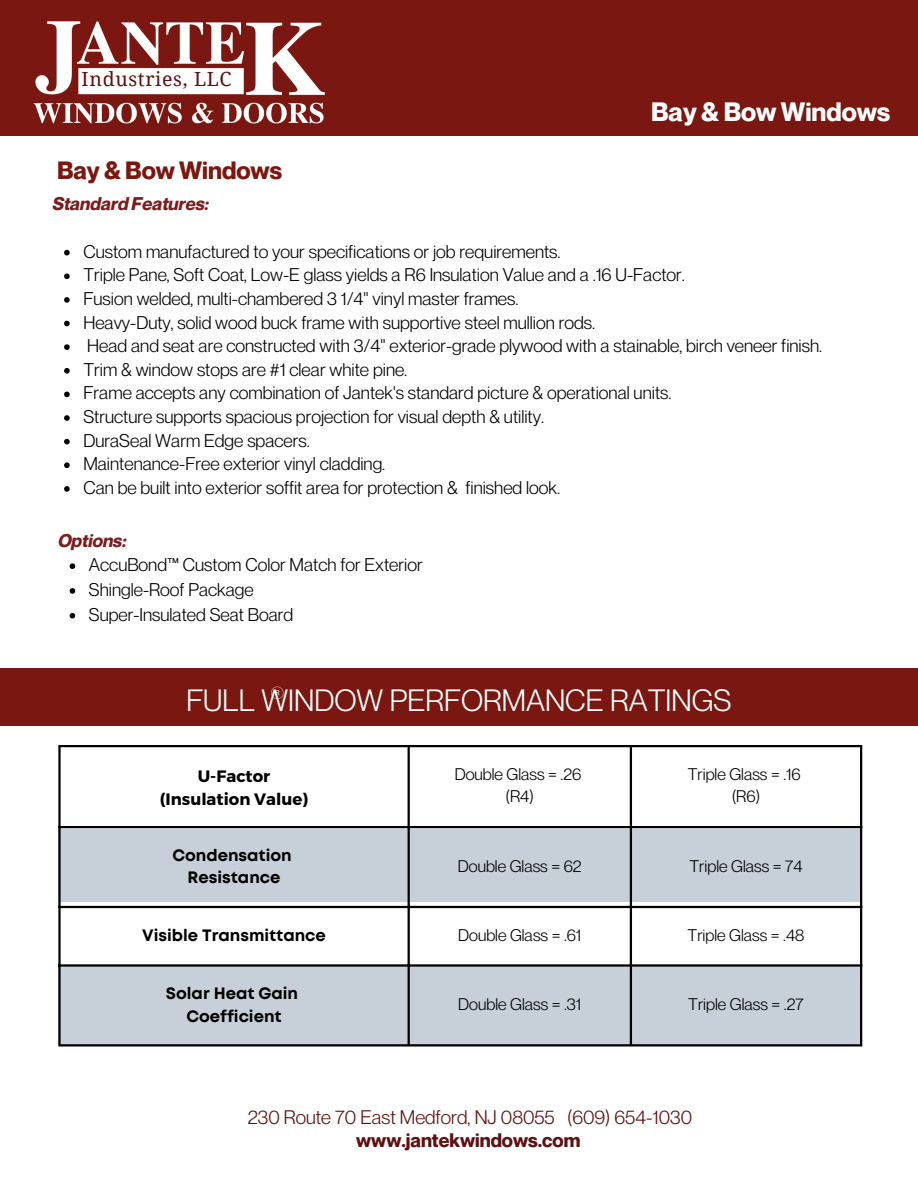
<style>
.page{position:relative;width:918px;height:1188px;background:#fff}
.page>*{position:absolute;margin:0;border:0;box-sizing:border-box;transform-origin:0 0}
.t1{font:30.15px "Neue Montreal";color:#fff}
.t2{font:700 25.95px "Neue Montreal";color:#fff}
.t3{font:700 24.45px "Neue Montreal";color:#7a1710}
.t4{font:19.5px "Droid Serif";letter-spacing:.035em;color:#601010}
.t5{font:19.2px "Neue Montreal";color:#601010}
.t6{font:700 19.2px "Neue Montreal";color:#601010}
.t7{font:18px "Neue Montreal";color:#000}
.t8{font:italic 700 18px "Neue Montreal";color:#7b1d1d}
.t9{font:16.5px "Neue Montreal";color:#000}
.t10{font:700 16.5px "Mont";color:#000}
.t11{font:700 16.5px "Montserrat";color:#000}
</style>
<div class="page">
<div style="left:0;top:0;width:918px;height:135px;background:#7a1710"></div>
<img style="left:14px;top:21px;width:347px;height:115px">
<div style="left:0;top:668px;width:918px;height:58px;background:#7a1710"></div>
<div style="left:58px;top:830px;width:804px;height:72px;background:#c7d0d8"></div>
<div style="left:58px;top:966px;width:804px;height:79px;background:#c7d0d8"></div>
<hr style="left:58px;top:747px;width:3px;height:297px;background:#000">
<hr style="left:408px;top:747px;width:2px;height:297px;background:#000">
<hr style="left:630px;top:747px;width:2px;height:297px;background:#000">
<hr style="left:860px;top:747px;width:2px;height:297px;background:#000">
<hr style="left:58px;top:745px;width:804px;height:2px;background:#000">
<hr style="left:58px;top:826px;width:804px;height:2px;background:#000">
<hr style="left:58px;top:906px;width:804px;height:2px;background:#000">
<hr style="left:58px;top:964px;width:804px;height:3px;background:#000">
<hr style="left:58px;top:1044px;width:804px;height:2px;background:#000">
<svg style="left:271px;top:687px;width:12px;height:12px"></svg>
<svg style="left:64px;top:250px;width:6px;height:5px"></svg>
<svg style="left:64px;top:273px;width:6px;height:6px"></svg>
<svg style="left:64px;top:297px;width:6px;height:6px"></svg>
<svg style="left:64px;top:321px;width:6px;height:5px"></svg>
<svg style="left:64px;top:344px;width:6px;height:6px"></svg>
<svg style="left:64px;top:368px;width:6px;height:6px"></svg>
<svg style="left:64px;top:392px;width:6px;height:5px"></svg>
<svg style="left:64px;top:415px;width:6px;height:6px"></svg>
<svg style="left:64px;top:439px;width:6px;height:5px"></svg>
<svg style="left:64px;top:462px;width:6px;height:6px"></svg>
<svg style="left:64px;top:486px;width:6px;height:6px"></svg>
<svg style="left:70px;top:563px;width:5px;height:6px"></svg>
<svg style="left:70px;top:588px;width:5px;height:6px"></svg>
<svg style="left:70px;top:613px;width:5px;height:6px"></svg>
<p class="t4" style="left:82px;top:68px;width:151px">Industries, LLC</p>
<p class="t3" style="left:57px;top:156px;width:227px">Bay &amp; Bow Windows</p>
<p class="t8" style="left:53px;top:193px;width:158px">Standard Features:</p>
<p class="t2" style="left:651px;top:96px;width:241px">Bay &amp; Bow Windows</p>
<p class="t7" style="left:83px;top:240px;width:479px">Custom manufactured to your specifications or job requirements.</p>
<p class="t7" style="left:83px;top:264px;width:603px">Triple Pane, Soft Coat, Low-E glass yields a R6 Insulation Value and a .16 U-Factor.</p>
<p class="t7" style="left:83px;top:287px;width:437px">Fusion welded, multi-chambered 3 1/4" vinyl master frames.</p>
<p class="t7" style="left:83px;top:311px;width:513px">Heavy-Duty, solid wood buck frame with supportive steel mullion rods.</p>
<p class="t7" style="left:87px;top:335px;width:736px">Head and seat are constructed with 3/4" exterior-grade plywood with a stainable, birch veneer finish.</p>
<p class="t7" style="left:83px;top:358px;width:325px">Trim &amp; window stops are #1 clear white pine.</p>
<p class="t7" style="left:83px;top:382px;width:590px">Frame accepts any combination of Jantek's standard picture &amp; operational units.</p>
<p class="t7" style="left:83px;top:406px;width:462px">Structure supports spacious projection for visual depth &amp; utility.</p>
<p class="t7" style="left:83px;top:429px;width:228px">DuraSeal Warm Edge spacers.</p>
<p class="t7" style="left:83px;top:453px;width:303px">Maintenance-Free exterior vinyl cladding.</p>
<p class="t7" style="left:83px;top:476px;width:478px">Can be built into exterior soffit area for protection &amp; finished look.</p>
<p class="t8" style="left:58px;top:529px;width:70px">Options:</p>
<p class="t7" style="left:89px;top:554px;width:335px">AccuBond™ Custom Color Match for Exterior</p>
<p class="t7" style="left:89px;top:579px;width:166px">Shingle-Roof Package</p>
<p class="t7" style="left:89px;top:603px;width:206px">Super-Insulated Seat Board</p>
<p class="t1" style="left:186px;top:681px;width:547px">FULL WINDOW PERFORMANCE RATINGS</p>
<p class="t11" style="left:198px;top:766px;width:74px">U-Factor</p>
<p class="t11" style="left:160px;top:788px;width:150px">(Insulation Value)</p>
<p class="t10" style="left:172px;top:849px;width:121px">Condensation</p>
<p class="t10" style="left:188px;top:871px;width:94px">Resistance</p>
<p class="t9" style="left:455px;top:764px;width:128px">Double Glass = .26</p>
<p class="t9" style="left:506px;top:786px;width:30px">(R4)</p>
<p class="t9" style="left:688px;top:764px;width:114px">Triple Glass = .16</p>
<p class="t9" style="left:732px;top:786px;width:30px">(R6)</p>
<p class="t9" style="left:458px;top:856px;width:125px">Double Glass = 62</p>
<p class="t9" style="left:689px;top:856px;width:115px">Triple Glass = 74</p>
<p class="t10" style="left:142px;top:929px;width:185px">Visible Transmittance</p>
<p class="t9" style="left:458px;top:925px;width:125px">Double Glass = .61</p>
<p class="t9" style="left:688px;top:925px;width:118px">Triple Glass = .48</p>
<p class="t10" style="left:166px;top:987px;width:134px">Solar Heat Gain</p>
<p class="t10" style="left:186px;top:1010px;width:97px">Coefficient</p>
<p class="t9" style="left:458px;top:994px;width:124px">Double Glass = .31</p>
<p class="t9" style="left:688px;top:994px;width:117px">Triple Glass = .27</p>
<p class="t5" style="left:248px;top:1106px;width:446px">230 Route 70 East Medford, NJ 08055 (609) 654-1030</p>
<p class="t6" style="left:356px;top:1128px;width:226px">www.jantekwindows.com</p>
</div>
